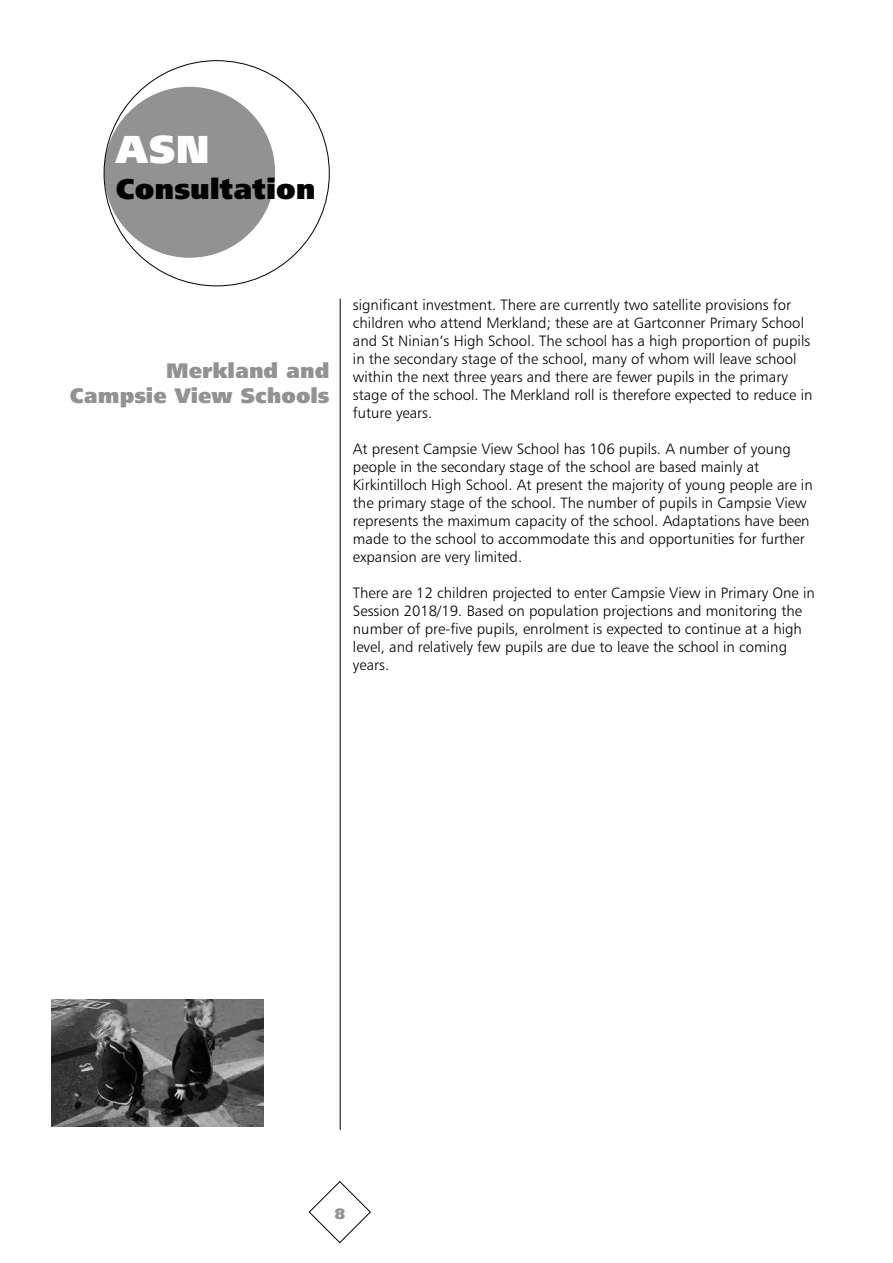
<style>
.page{position:relative;width:893px;height:1263px;background:#fff}
.page>*{position:absolute;margin:0;border:0;box-sizing:border-box;transform-origin:0 0}
.t1{font:39px "Humanist 777 BT Extra Black B";color:#fff}
.t2{font:28.5px "Humanist 777 BT Extra Black B";color:#000}
.t3{font:21px/25.2px "Humanist 777 BT Extra Black B";color:#929292;text-align:right}
.t4{font:15px/18px "Humanist 777 BT Light B";color:#000}
.t5{font:15px "Humanist 777 BT Extra Black B";color:#929292}
</style>
<div class="page">
<div style="left:104px;top:87px;width:171px;height:171px;background:#929292;border-radius:50%"></div>
<hr style="left:340px;top:299px;width:1px;height:831px;background:#000">
<svg style="left:309px;top:1181px;width:62px;height:62px"></svg>
<img style="left:51px;top:999px;width:213px;height:128px">
<h1 class="t1" style="left:116px;top:125px;width:95px">ASN</h1>
<h2 class="t2" style="left:116px;top:171px;width:201px">Consultation</h2>
<h3 class="t3" style="left:70px;top:358px;width:261px">Merkland and<br>Campsie View Schools</h3>
<p class="t4" style="left:353px;top:296px;width:461px">significant investment. There are currently two satellite provisions for children who attend Merkland; these are at Gartconner Primary School and St Ninian’s High School. The school has a high proportion of pupils in the secondary stage of the school, many of whom will leave school within the next three years and there are fewer pupils in the primary stage of the school. The Merkland roll is therefore expected to reduce in future years.</p>
<p class="t4" style="left:353px;top:440px;width:461px">At present Campsie View School has 106 pupils. A number of young people in the secondary stage of the school are based mainly at Kirkintilloch High School. At present the majority of young people are in the primary stage of the school. The number of pupils in Campsie View represents the maximum capacity of the school. Adaptations have been made to the school to accommodate this and opportunities for further expansion are very limited.</p>
<p class="t4" style="left:353px;top:584px;width:463px">There are 12 children projected to enter Campsie View in Primary One in Session 2018/19. Based on population projections and monitoring the number of pre-five pupils, enrolment is expected to continue at a high level, and relatively few pupils are due to leave the school in coming years.</p>
<p class="t5" style="left:335px;top:1204px;width:12px">8</p>
</div>
